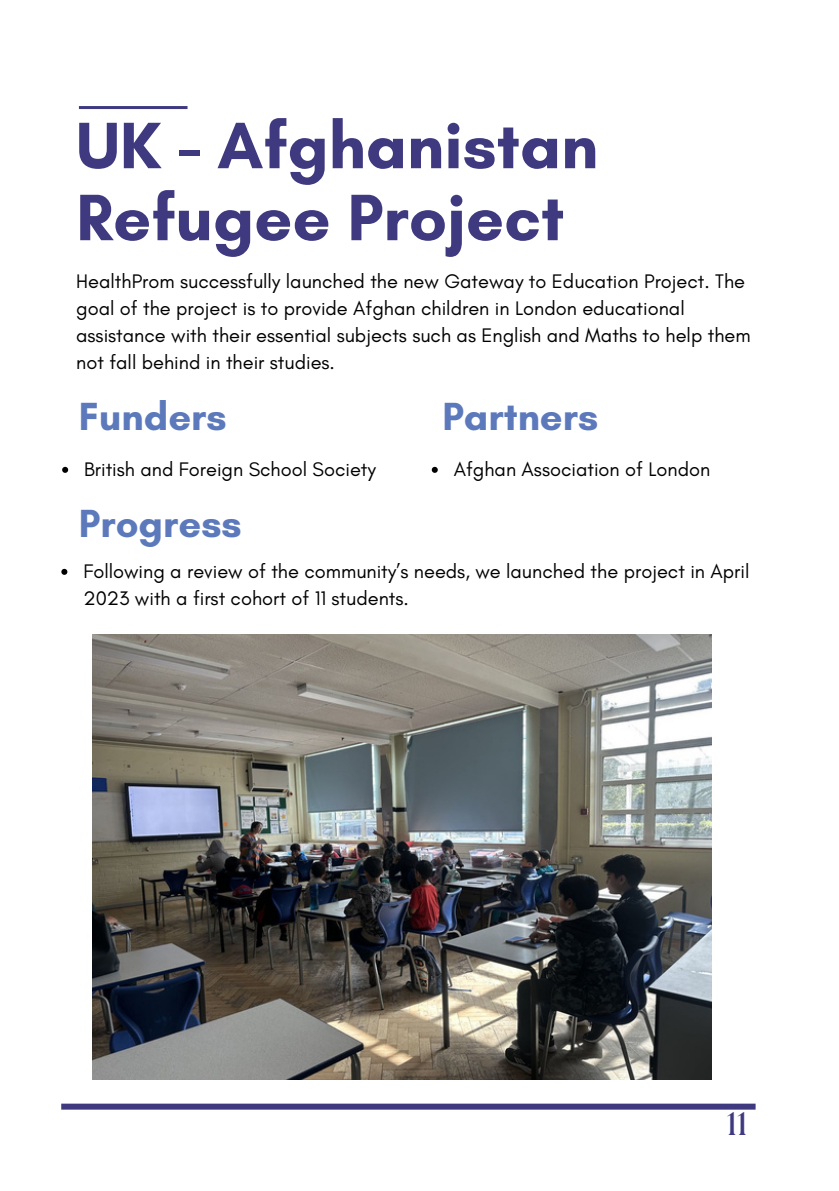
<style>
.page{position:relative;width:839px;height:1191px;background:#fff}
.page>*{position:absolute;margin:0;border:0;box-sizing:border-box;transform-origin:0 0}
.t1{font:700 66.8px/72px "Glacial Indifference";color:#3f3a80}
.t2{font:700 40px "Glacial Indifference";color:#5c79bb}
.t3{font:700 32.8px "The Seasons";color:#3f3a80}
.t4{font:20px/27px "Glacial Indifference";color:#000}
</style>
<div class="page">
<hr style="left:79px;top:106px;width:108px;height:3px;background:#3f3a80">
<img style="left:92px;top:634px;width:620px;height:446px">
<svg style="left:62px;top:467px;width:6px;height:6px"></svg>
<svg style="left:432px;top:467px;width:6px;height:6px"></svg>
<svg style="left:61px;top:569px;width:6px;height:6px"></svg>
<div style="left:61px;top:1104px;width:694px;height:6px;background:#3f3a80"></div>
<p class="t1" style="left:76px;top:109px;width:523px">UK - Afghanistan<br>Refugee Project</p>
<p class="t4" style="left:76px;top:267px;width:676px">HealthProm successfully launched the new Gateway to Education Project. The goal of the project is to provide Afghan children in London educational assistance with their essential subjects such as English and Maths to help them not fall behind in their studies.</p>
<p class="t2" style="left:79px;top:392px;width:149px">Funders</p>
<p class="t2" style="left:442px;top:392px;width:157px">Partners</p>
<p class="t4" style="left:84px;top:455px;width:293px">British and Foreign School Society</p>
<p class="t4" style="left:454px;top:455px;width:258px">Afghan Association of London</p>
<p class="t2" style="left:79px;top:499px;width:164px">Progress</p>
<p class="t4" style="left:83px;top:557px;width:667px">Following a review of the community’s needs, we launched the project in April<br>2023 with a first cohort of 11 students.</p>
<p class="t3" style="left:726px;top:1109px;width:22px">11</p>
</div>
